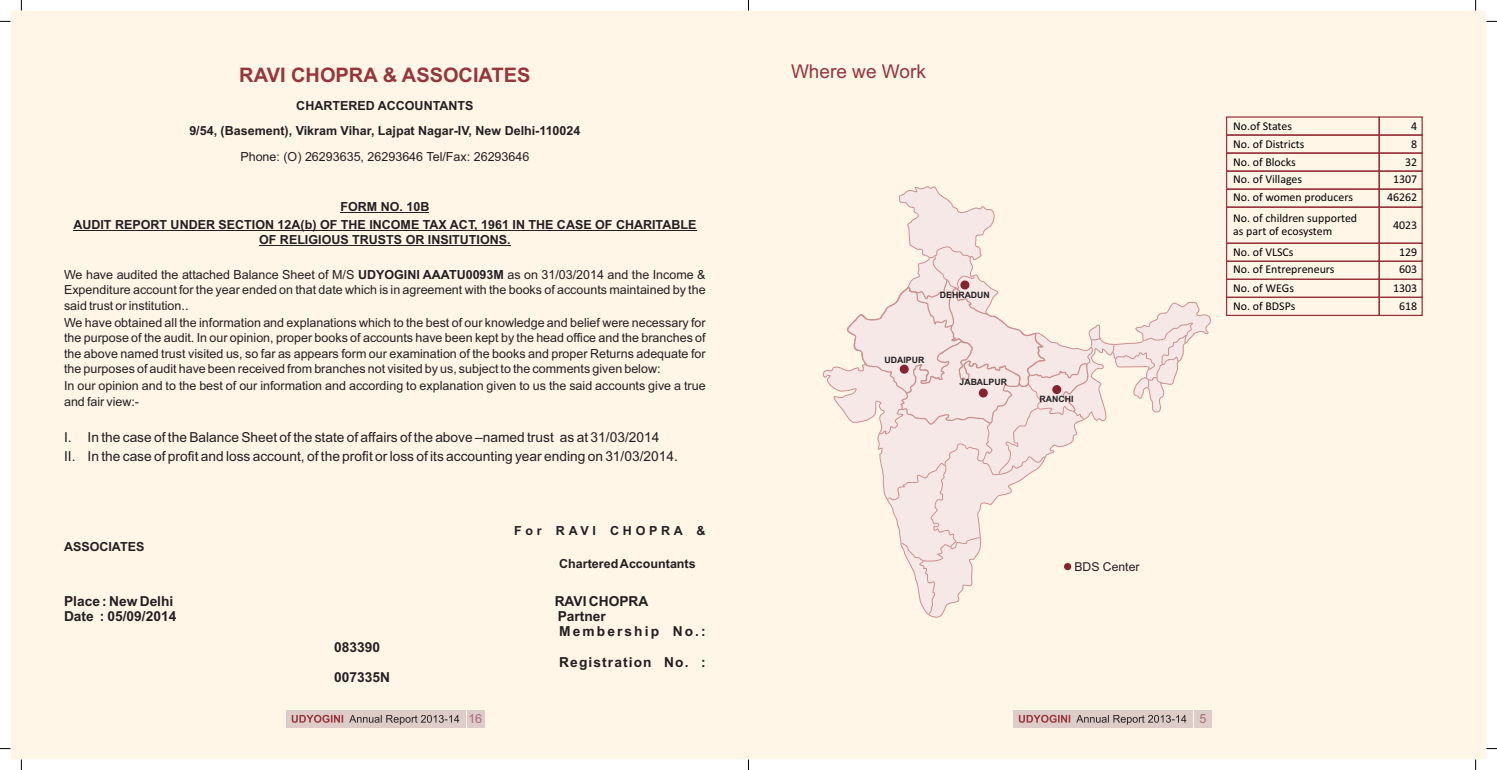
<style>
.page{position:relative;width:1497px;height:770px;background:#fff}
.page>*{position:absolute;margin:0;border:0;box-sizing:border-box;transform-origin:0 0}
.t1{font:700 20px "Arial";color:#97353d}
.t2{font:19px "Arial";color:#97333d}
.t3{font:13.75px/19px "Arial";color:#231f20}
.t4{font:700 13.75px "Arial";color:#231f20}
.t5{font:700 13.75px/15.4px "Arial";letter-spacing:.15em;color:#231f20}
.t6{font:700 13.75px "Arial";letter-spacing:.08em;color:#231f20}
.t7{font:12.5px/15.4px "Arial";color:#231f20;text-align:justify}
.t8{font:700 12.5px/25.1px "Arial";color:#231f20;text-align:center}
.t9{font:700 12.5px "Arial";letter-spacing:.295em;color:#231f20}
.t10{font:12.5px "Arial";color:#a66978}
.t11{font:12.25px "Arial";color:#231f20}
.t12{font:11.88px/12.6px "Calibri";color:#000}
.t13{font:700 8.75px "Arial";color:#231f20}
.s1{font-weight:700}
</style>
<div class="page">
<div style="left:11px;top:11px;width:1475px;height:748px;background:#fff6e8"></div>
<hr style="left:340px;top:212px;width:89px;height:1px;background:#231f20">
<hr style="left:73px;top:230px;width:623px;height:1px;background:#231f20">
<hr style="left:259px;top:245px;width:251px;height:1px;background:#231f20">
<svg style="left:821px;top:186px;width:390px;height:432px;background:#fdf4e7"></svg>
<svg style="left:846px;top:235px;width:255px;height:380px;background:#f8ebe4"></svg>
<svg style="left:1111px;top:322px;width:83px;height:66px;background:#f6e5e0"></svg>
<div style="left:1063px;top:563px;width:8px;height:7px;background:#88222f;border-radius:50%"></div>
<div style="left:960px;top:280px;width:9px;height:9px;background:#88222f;border-radius:50%"></div>
<div style="left:899px;top:364px;width:9px;height:9px;background:#88222f;border-radius:50%"></div>
<div style="left:978px;top:388px;width:9px;height:9px;background:#88222f;border-radius:50%"></div>
<div style="left:1052px;top:385px;width:9px;height:9px;background:#88222f;border-radius:50%"></div>
<div style="left:1225px;top:261px;width:154px;height:19px;border:1px solid #97333d"></div>
<div style="left:1225px;top:188px;width:154px;height:20px;border:1px solid #97333d"></div>
<div style="left:1225px;top:134px;width:154px;height:20px;border:1px solid #97333d"></div>
<div style="left:1225px;top:279px;width:154px;height:19px;border:1px solid #97333d"></div>
<div style="left:1225px;top:152px;width:154px;height:20px;border:1px solid #97333d"></div>
<div style="left:1225px;top:206px;width:154px;height:38px;border:1px solid #97333d"></div>
<div style="left:1225px;top:297px;width:154px;height:19px;border:1px solid #97333d"></div>
<div style="left:1378px;top:242px;width:44px;height:20px;border:1px solid #97333d"></div>
<div style="left:1378px;top:261px;width:44px;height:19px;border:1px solid #97333d"></div>
<div style="left:1378px;top:170px;width:44px;height:20px;border:1px solid #97333d"></div>
<div style="left:1378px;top:188px;width:44px;height:20px;border:1px solid #97333d"></div>
<div style="left:1378px;top:134px;width:44px;height:20px;border:1px solid #97333d"></div>
<div style="left:1378px;top:206px;width:44px;height:38px;border:1px solid #97333d"></div>
<div style="left:1378px;top:279px;width:44px;height:19px;border:1px solid #97333d"></div>
<div style="left:1378px;top:152px;width:44px;height:20px;border:1px solid #97333d"></div>
<div style="left:1378px;top:297px;width:44px;height:19px;border:1px solid #97333d"></div>
<div style="left:1012px;top:710px;width:180px;height:17px;background:#ddccc7"></div>
<svg style="left:1018px;top:714px;width:52px;height:8px"></svg>
<svg style="left:1076px;top:715px;width:110px;height:9px"></svg>
<div style="left:1194px;top:710px;width:17px;height:17px;background:#ddccc7"></div>
<div style="left:285px;top:710px;width:180px;height:17px;background:#ddccc7"></div>
<svg style="left:292px;top:714px;width:51px;height:8px"></svg>
<svg style="left:349px;top:715px;width:110px;height:9px"></svg>
<div style="left:467px;top:710px;width:17px;height:17px;background:#ddccc7"></div>
<h1 class="t1" style="left:239px;top:68px;width:293px">RAVI CHOPRA &amp; ASSOCIATES</h1>
<p class="t8" style="left:189px;top:94px;width:392px">CHARTERED ACCOUNTANTS<br>9/54, (Basement), Vikram Vihar, Lajpat Nagar-IV, New Delhi-110024</p>
<p class="t7" style="left:240px;top:150px;width:290px">Phone: (O) 26293635, 26293646 Tel/Fax: 26293646</p>
<p class="t8" style="left:73px;top:198px;width:624px;line-height:18.1px">FORM NO. 10B<br>AUDIT REPORT UNDER SECTION 12A(b) OF THE INCOME TAX ACT, 1961 IN THE CASE OF CHARITABLE</p>
<p class="t8" style="left:259px;top:228px;width:253px">OF RELIGIOUS TRUSTS OR INSITUTIONS.</p>
<p class="t7" style="left:64px;top:268px;width:643px">We have audited the attached Balance Sheet of M/S <span class="s1">UDYOGINI AAATU0093M</span> as on 31/03/2014 and the Income &amp; Expenditure account for the year ended on that date which is in agreement with the books of accounts maintained by the said trust or institution..</p>
<p class="t7" style="left:64px;top:316px;width:643px">We have obtained all the information and explanations which to the best of our knowledge and belief were necessary for the purpose of the audit. In our opinion, proper books of accounts have been kept by the head office and the branches of the above named trust visited us, so far as appears form our examination of the books and proper Returns adequate for the purposes of audit have been received from branches not visited by us, subject to the comments given below:</p>
<p class="t7" style="left:64px;top:379px;width:643px">In our opinion and to the best of our information and according to explanation given to us the said accounts give a true and fair view:-</p>
<p class="t3" style="left:64px;top:428px;width:615px">I. In the case of the Balance Sheet of the state of affairs of the above –named trust as at 31/03/2014<br>II. In the case of profit and loss account, of the profit or loss of its accounting year ending on 31/03/2014.</p>
<p class="t8" style="left:64px;top:534px;width:82px">ASSOCIATES</p>
<p class="t9" style="left:514px;top:526px;width:193px">For RAVI CHOPRA &amp;</p>
<p class="t8" style="left:559px;top:552px;width:138px">Chartered Accountants</p>
<p class="t4" style="left:64px;top:595px;width:111px">Place : New Delhi</p>
<p class="t4" style="left:554px;top:595px;width:95px">RAVI CHOPRA</p>
<p class="t4" style="left:64px;top:611px;width:114px">Date : 05/09/2014</p>
<p class="t5" style="left:557px;top:609px;width:149px">Partner<br>Membership No.:</p>
<p class="t4" style="left:334px;top:641px;width:47px">083390</p>
<p class="t6" style="left:559px;top:657px;width:148px">Registration No. :</p>
<p class="t4" style="left:334px;top:672px;width:57px">007335N</p>
<h2 class="t2" style="left:791px;top:64px;width:136px">Where we Work</h2>
<p class="t13" style="left:939px;top:291px;width:51px">DEHRADUN</p>
<p class="t13" style="left:884px;top:357px;width:41px">UDAIPUR</p>
<p class="t13" style="left:959px;top:379px;width:49px">JABALPUR</p>
<p class="t13" style="left:1039px;top:396px;width:35px">RANCHI</p>
<p class="t11" style="left:1074px;top:562px;width:67px">BDS Center</p>
<p class="t10" style="left:468px;top:714px;width:15px">1 62</p>
<p class="t10" style="left:1199px;top:714px;width:8px">5</p>
<p class="t12" style="left:1233px;top:121px;width:60px">No.of States</p>
<p class="t12" style="left:1410px;top:121px;width:8px">4</p>
<p class="t12" style="left:1233px;top:139px;width:73px">No. of Districts</p>
<p class="t12" style="left:1410px;top:139px;width:8px">8</p>
<p class="t12" style="left:1233px;top:157px;width:64px">No. of Blocks</p>
<p class="t12" style="left:1404px;top:157px;width:14px">32</p>
<p class="t12" style="left:1233px;top:174px;width:70px">No. of Villages</p>
<p class="t12" style="left:1392px;top:174px;width:26px">1307</p>
<p class="t12" style="left:1233px;top:192px;width:121px">No. of women producers</p>
<p class="t12" style="left:1386px;top:192px;width:32px">46262</p>
<p class="t12" style="left:1233px;top:212px;width:125px">No. of children supported as part of ecosystem</p>
<p class="t12" style="left:1392px;top:220px;width:26px">4023</p>
<p class="t12" style="left:1233px;top:247px;width:62px">No. of VLSCs</p>
<p class="t12" style="left:1398px;top:247px;width:20px">129</p>
<p class="t12" style="left:1233px;top:264px;width:103px">No. of Entrepreneurs</p>
<p class="t12" style="left:1398px;top:264px;width:20px">603</p>
<p class="t12" style="left:1233px;top:283px;width:62px">No. of WEGs</p>
<p class="t12" style="left:1392px;top:283px;width:26px">1303</p>
<p class="t12" style="left:1233px;top:301px;width:64px">No. of BDSPs</p>
<p class="t12" style="left:1398px;top:301px;width:20px">618</p>
</div>
